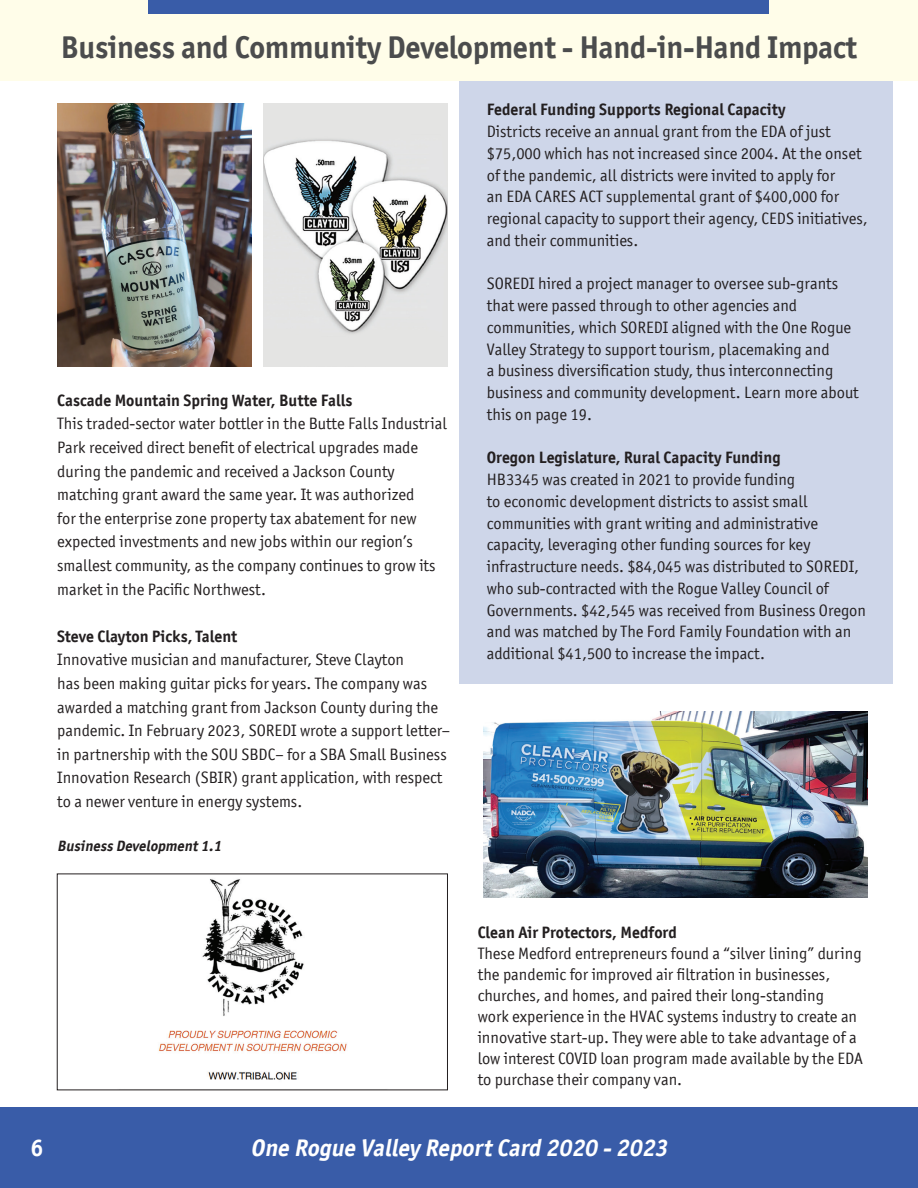
<style>
.page{position:relative;width:918px;height:1188px;background:#fff}
.page>*{position:absolute;margin:0;border:0;box-sizing:border-box;transform-origin:0 0}
.t1{font:700 31.5px "Officina Sans ITC Pro";letter-spacing:-.01em;color:#4b4c4d}
.t2{font:italic 700 24px "Officina Sans ITC Pro";color:#fff}
.t3{font:700 24px "Officina Sans ITC Pro";color:#fff}
.Body{font:16.5px/21.8px "Officina Sans ITC Pro";color:#231f20}
.Body-2{font:700 16.5px "Officina Sans ITC Pro";color:#231f20}
.Body-3{font:italic 700 15px "Officina Sans ITC Pro";color:#231f20}
</style>
<div class="page">
<div style="left:459px;top:81px;width:433px;height:602px;background:#ced6e9"></div>
<div style="left:0;top:1107px;width:918px;height:81px;background:#395ca8"></div>
<img style="left:264px;top:104px;width:183px;height:263px">
<img style="left:57px;top:104px;width:195px;height:263px">
<div style="left:0;top:0;width:918px;height:81px;background:#fffde9"></div>
<div style="left:148px;top:0;width:622px;height:14px;background:#395ca8"></div>
<img style="left:158px;top:879px;width:189px;height:201px">
<div style="left:57px;top:874px;width:391px;height:216px;border:1px solid #231f20"></div>
<img style="left:484px;top:711px;width:384px;height:187px">
<p class="t1" style="left:61px;top:28px;width:798px">Business and Community Development - Hand-in-Hand Impact</p>
<p class="Body-2" style="left:57px;top:390px;width:297px">Cascade Mountain Spring Water, Butte Falls</p>
<p class="Body" style="left:57px;top:412px;width:391px;line-height:23.5px">This traded-sector water bottler in the Butte Falls Industrial Park received direct benefit of electrical upgrades made during the pandemic and received a Jackson County matching grant award the same year. It was authorized<br>for the enterprise zone property tax abatement for new expected investments and new jobs within our region’s smallest community, as the company continues to grow its market in the Pacific Northwest.</p>
<p class="Body-2" style="left:57px;top:626px;width:182px">Steve Clayton Picks, Talent</p>
<p class="Body" style="left:57px;top:648px;width:394px;line-height:23.5px">Innovative musician and manufacturer, Steve Clayton<br>has been making guitar picks for years. The company was awarded a matching grant from Jackson County during the pandemic. In February 2023, SOREDI wrote a support letter– in partnership with the SOU SBDC– for a SBA Small Business Innovation Research (SBIR) grant application, with respect to a newer venture in energy systems.</p>
<p class="Body-3" style="left:57px;top:837px;width:169px">Business Development1.1</p>
<p class="Body-2" style="left:487px;top:100px;width:300px">Federal Funding Supports Regional Capacity</p>
<p class="Body" style="left:487px;top:121px;width:382px">Districts receive an annual grant from the EDA of just $75,000 which has not increased since 2004. At the onset of the pandemic, all districts were invited to apply for<br>an EDA CARES ACT supplemental grant of $400,000 for regional capacity to support their agency, CEDS initiatives, and their communities.</p>
<p class="Body" style="left:487px;top:273px;width:374px">SOREDI hired a project manager to oversee sub-grants that were passed through to other agencies and communities, which SOREDI aligned with the One Rogue Valley Strategy to support tourism, placemaking and<br>a business diversification study, thus interconnecting business and community development. Learn more about this on page 19.</p>
<p class="Body-2" style="left:487px;top:448px;width:295px">Oregon Legislature, Rural Capacity Funding</p>
<p class="Body" style="left:487px;top:469px;width:381px">HB3345 was created in 2021 to provide funding<br>to economic development districts to assist small communities with grant writing and administrative capacity, leveraging other funding sources for key infrastructure needs. $84,045 was distributed to SOREDI, who sub-contracted with the Rogue Valley Council of Governments. $42,545 was received from Business Oregon and was matched by The Ford Family Foundation with an additional $41,500 to increase the impact.</p>
<p class="t3" style="left:31px;top:1133px;width:14px">6</p>
<p class="Body-2" style="left:478px;top:922px;width:201px">Clean Air Protectors, Medford</p>
<p class="Body" style="left:478px;top:942px;width:387px;line-height:21px">These Medford entrepreneurs found a “silver lining” during the pandemic for improved air filtration in businesses, churches, and homes, and paired their long-standing<br>work experience in the HVAC systems industry to create an innovative start-up. They were able to take advantage of a low interest COVID loan program made available by the EDA to purchase their company van.</p>
<p class="t2" style="left:251px;top:1133px;width:424px">One Rogue Valley ReportCard 2020 -2023</p>
</div>
